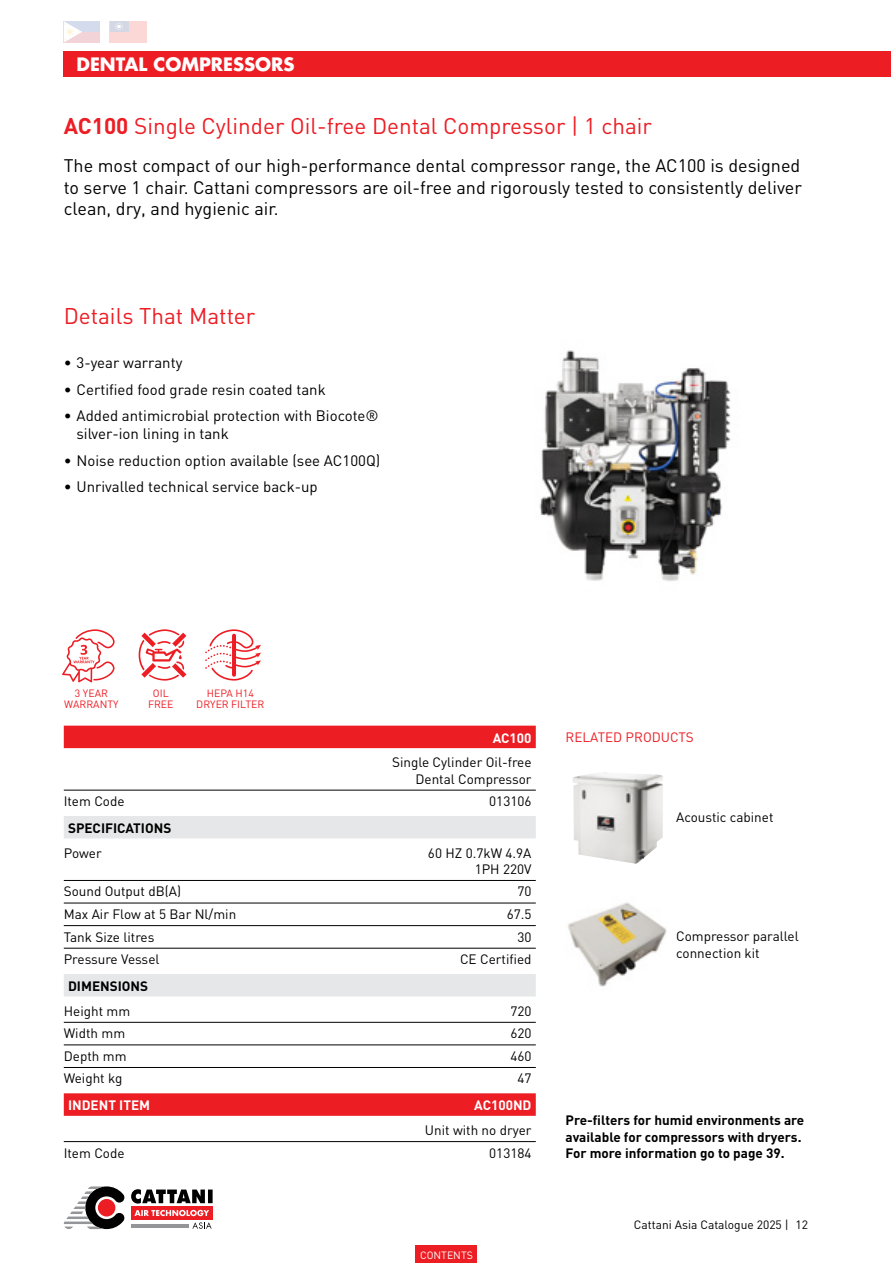
<style>
.page{position:relative;width:893px;height:1263px;background:#fff}
.page>*{position:absolute;margin:0;border:0;box-sizing:border-box;transform-origin:0 0}
.t1{font:22.5px "DIN";color:#ed1d24}
.t2{font:18px/21.6px "DIN";color:#000;text-align:justify}
.t3{font:700 18px "Futura LT";color:#fff}
.t4{font:15px/18px "DIN";color:#000}
.t5{font:13.5px/16.2px "DIN";color:#000;text-align:right}
.t6{font:700 13.5px/16.2px "DIN";color:#000}
.t7{font:700 13.5px "DIN";color:#fff}
.t8{font:13.5px "DIN";color:#ed1d24}
.t9{font:12px "DIN";color:#000}
.t10{font:10.5px/10.5px "DIN";color:#ed1d24;text-align:center}
.t11{font:10.5px "DIN";color:#fff}
.s1{font-weight:700}
</style>
<div class="page">
<div style="left:64px;top:21px;width:36px;height:11px;background:#d4dbec"></div>
<div style="left:64px;top:32px;width:36px;height:10px;background:#f1d3d8"></div>
<svg style="left:64px;top:21px;width:18px;height:21px"></svg>
<div style="left:110px;top:21px;width:37px;height:21px;background:#fbd7d5"></div>
<div style="left:110px;top:21px;width:18px;height:11px;background:#d4d8e5"></div>
<svg style="left:115px;top:23px;width:8px;height:7px"></svg>
<svg style="left:64px;top:1186px;width:60px;height:43px"></svg>
<svg style="left:131px;top:1189px;width:82px;height:14px"></svg>
<div style="left:131px;top:1206px;width:82px;height:13px;background:#ed1d24"></div>
<svg style="left:134px;top:1210px;width:75px;height:6px"></svg>
<hr style="left:131px;top:1224px;width:58px;height:3px;background:#939598">
<svg style="left:192px;top:1222px;width:20px;height:7px"></svg>
<img style="left:573px;top:772px;width:90px;height:92px">
<img style="left:568px;top:902px;width:99px;height:85px">
<svg style="left:62px;top:629px;width:53px;height:53px"></svg>
<svg style="left:139px;top:629px;width:47px;height:52px"></svg>
<svg style="left:205px;top:629px;width:56px;height:52px"></svg>
<img style="left:539px;top:350px;width:192px;height:231px">
<div style="left:64px;top:51px;width:827px;height:26px;background:#ed1d24"></div>
<div style="left:64px;top:726px;width:472px;height:22px;background:#ed1d24"></div>
<hr style="left:64px;top:790px;width:472px;height:1px;background:#000">
<div style="left:64px;top:816px;width:472px;height:22px;background:#e6e7e8"></div>
<hr style="left:64px;top:880px;width:472px;height:1px;background:#000">
<hr style="left:64px;top:903px;width:472px;height:1px;background:#000">
<hr style="left:64px;top:925px;width:472px;height:1px;background:#000">
<hr style="left:64px;top:948px;width:472px;height:1px;background:#000">
<div style="left:64px;top:974px;width:472px;height:22px;background:#e6e7e8"></div>
<hr style="left:64px;top:1022px;width:472px;height:1px;background:#000">
<hr style="left:64px;top:1045px;width:472px;height:1px;background:#000">
<hr style="left:64px;top:1067px;width:472px;height:1px;background:#000">
<div style="left:64px;top:1093px;width:472px;height:23px;background:#ed1d24"></div>
<hr style="left:64px;top:1141px;width:472px;height:1px;background:#000">
<div style="left:416px;top:1246px;width:61px;height:17px;background:#ed1d24"></div>
<h2 class="t3" style="left:77px;top:52px;width:219px">DENTAL COMPRESSORS</h2>
<h1 class="t1" style="left:64px;top:111px;width:590px"><span class="s1">AC100</span> Single Cylinder Oil-free Dental Compressor | 1 chair</h1>
<h2 class="t2" style="left:64px;top:154px;width:740px">The most compact of our high-performance dental compressor range, the AC100 is designed to serve 1 chair. Cattani compressors are oil-free and rigorously tested to consistently deliver clean, dry, and hygienic air.</h2>
<h1 class="t1" style="left:64px;top:302px;width:193px">Details That Matter</h1>
<p class="t4" style="left:64px;top:353px;width:120px">• 3-year warranty</p>
<p class="t4" style="left:64px;top:380px;width:263px">• Certified food grade resin coated tank</p>
<p class="t4" style="left:77px;top:406px;width:304px;text-indent:-13px">• Added antimicrobial protection with Biocote® silver-ion lining in tank</p>
<p class="t4" style="left:64px;top:451px;width:318px">• Noise reduction option available (see AC100Q)</p>
<p class="t4" style="left:64px;top:477px;width:255px">• Unrivalled technical service back-up</p>
<p class="t10" style="left:64px;top:688px;width:56px">3 YEAR<br>WARRANTY</p>
<p class="t10" style="left:148px;top:688px;width:27px">OIL<br>FREE</p>
<p class="t10" style="left:196px;top:688px;width:70px">HEPA H14<br>DRYER FILTER</p>
<p class="t7" style="left:493px;top:729px;width:40px">AC100</p>
<p class="t5" style="left:392px;top:754px;width:141px">Single Cylinder Oil-free<br>Dental Compressor</p>
<p class="t5" style="left:64px;top:793px;width:62px">Item Code</p>
<p class="t5" style="left:489px;top:793px;width:44px">013106</p>
<p class="t6" style="left:68px;top:819px;width:105px">SPECIFICATIONS</p>
<p class="t5" style="left:64px;top:844px;width:39px">Power</p>
<p class="t5" style="left:428px;top:844px;width:105px">60 HZ 0.7kW 4.9A<br>1PH 220V</p>
<p class="t5" style="left:64px;top:883px;width:119px">Sound Output dB(A)</p>
<p class="t5" style="left:517px;top:883px;width:16px">70</p>
<p class="t5" style="left:64px;top:906px;width:174px">Max Air Flow at 5 Bar Nl/min</p>
<p class="t5" style="left:507px;top:906px;width:26px">67.5</p>
<p class="t5" style="left:64px;top:928px;width:92px">Tank Size litres</p>
<p class="t5" style="left:517px;top:928px;width:16px">30</p>
<p class="t5" style="left:64px;top:951px;width:97px">Pressure Vessel</p>
<p class="t5" style="left:460px;top:951px;width:73px">CE Certified</p>
<p class="t6" style="left:68px;top:977px;width:82px">DIMENSIONS</p>
<p class="t5" style="left:64px;top:1002px;width:68px">Height mm</p>
<p class="t5" style="left:510px;top:1002px;width:23px">720</p>
<p class="t5" style="left:64px;top:1025px;width:63px">Width mm</p>
<p class="t5" style="left:510px;top:1025px;width:23px">620</p>
<p class="t5" style="left:64px;top:1048px;width:64px">Depth mm</p>
<p class="t5" style="left:510px;top:1048px;width:23px">460</p>
<p class="t5" style="left:64px;top:1070px;width:60px">Weight kg</p>
<p class="t5" style="left:517px;top:1070px;width:16px">47</p>
<p class="t7" style="left:68px;top:1096px;width:84px">INDENT ITEM</p>
<p class="t7" style="left:474px;top:1096px;width:59px">AC100ND</p>
<p class="t5" style="left:425px;top:1122px;width:108px">Unit with no dryer</p>
<p class="t5" style="left:64px;top:1144px;width:62px">Item Code</p>
<p class="t5" style="left:489px;top:1144px;width:44px">013184</p>
<p class="t11" style="left:420px;top:1248px;width:54px">CONTENTS</p>
<p class="t8" style="left:566px;top:729px;width:130px">RELATED PRODUCTS</p>
<p class="t5" style="left:676px;top:809px;width:99px">Acoustic cabinet</p>
<p class="t5" style="left:676px;top:928px;width:124px;text-align:left">Compressor parallel connection kit</p>
<p class="t6" style="left:566px;top:1112px;width:240px">Pre-filters for humid environments are available for compressors with dryers.<br>For more information go to page 39.</p>
<p class="t9" style="left:634px;top:1217px;width:176px">Cattani Asia Catalogue 2025 | 12</p>
</div>
